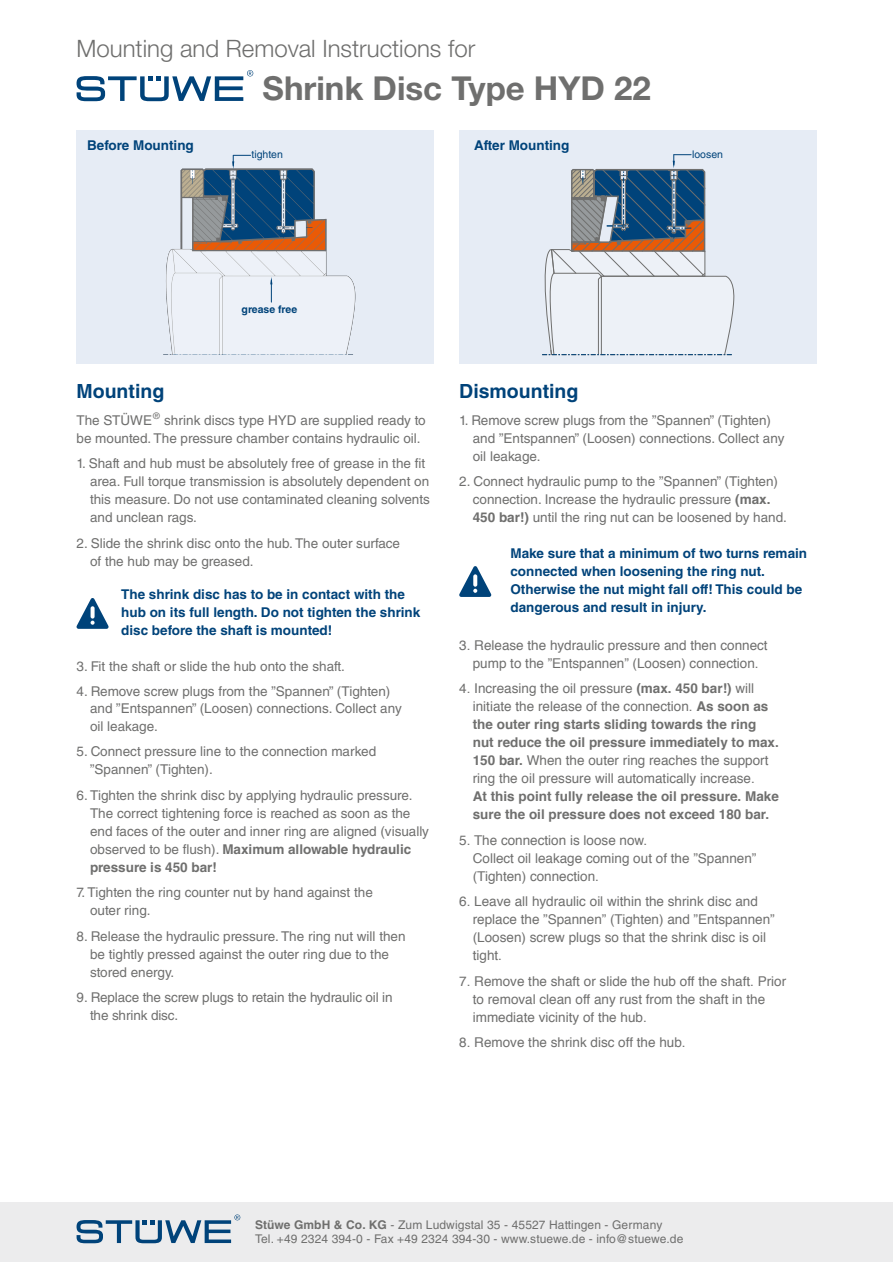
<style>
.page{position:relative;width:893px;height:1263px;background:#fff}
.page>*{position:absolute;margin:0;border:0;box-sizing:border-box;transform-origin:0 0}
.t1{font:700 33px "Helvetica Neue LT Std";color:#6f6f6e}
.t2{font:300 24px "Helvetica Neue LT Std";color:#6f6f6e}
.t3{font:700 19.5px "Helvetica LT Std";color:#00437a}
.t4{font:13.5px/18px "Helvetica LT Std";color:#6f6f6e}
.t5{font:13.5px/18px "Helvetica";color:#6f6f6e}
.t6{font:700 13.5px/18px "Helvetica LT Std";color:#00437a}
.t7{font:700 13.5px/18px "Helvetica";color:#6f6f6e}
.t8{font:12px/14.4px "Helvetica LT Std";letter-spacing:.01em;color:#6f6f6e}
.t9{font:10.5px "Helvetica LT Std";color:#00437a}
.t10{font:700 10.5px "Helvetica LT Std";color:#00437a}
.s1{font-weight:700}
</style>
<div class="page">
<svg style="left:77px;top:70px;width:176px;height:31px"></svg>
<div style="left:0;top:1202px;width:893px;height:60px;background:#ececed"></div>
<svg style="left:77px;top:1214px;width:163px;height:29px"></svg>
<div style="left:77px;top:130px;width:357px;height:234px;background:#e6ecf5"></div>
<div style="left:459px;top:130px;width:357px;height:234px;background:#e6ecf5"></div>
<img style="left:163px;top:168px;width:193px;height:187px">
<svg style="left:270px;top:277px;width:2px;height:25px"></svg>
<svg style="left:232px;top:155px;width:19px;height:14px"></svg>
<svg style="left:542px;top:154px;width:193px;height:201px"></svg>
<svg style="left:76px;top:598px;width:33px;height:31px"></svg>
<svg style="left:459px;top:566px;width:32px;height:31px"></svg>
<h2 class="t2" style="left:77px;top:34px;width:400px">Mounting and Removal Instructions for</h2>
<h1 class="t1" style="left:263px;top:68px;width:390px">Shrink Disc Type HYD 22</h1>
<p class="t6" style="left:87px;top:136px;width:108px">Before Mounting</p>
<p class="t6" style="left:474px;top:136px;width:97px">After Mounting</p>
<p class="t9" style="left:252px;top:148px;width:33px">tighten</p>
<p class="t9" style="left:692px;top:148px;width:32px">loosen</p>
<p class="t10" style="left:242px;top:303px;width:57px">grease free</p>
<h3 class="t3" style="left:77px;top:379px;width:89px">Mounting</h3>
<p class="t4" style="left:77px;top:411px;width:351px">The STÜWE<sup>®</sup> shrink discs type HYD are supplied ready to be mounted. The pressure chamber contains hydraulic oil.</p>
<p class="t4" style="left:90px;top:454px;width:341px;text-indent:-14px">1. Shaft and hub must be absolutely free of grease in the fit area. Full torque transmission is absolutely dependent on this measure. Do not use contaminated cleaning solvents and unclean rags.</p>
<p class="t4" style="left:90px;top:534px;width:312px;text-indent:-14px">2. Slide the shrink disc onto the hub. The outer surface of the hub may be greased.</p>
<p class="t6" style="left:121px;top:585px;width:301px">The shrink disc has to be in contact with the hub on its full length. Do not tighten the shrink disc before the shaft is mounted!</p>
<p class="t4" style="left:77px;top:657px;width:270px">3. Fit the shaft or slide the hub onto the shaft.</p>
<p class="t4" style="left:90px;top:683px;width:313px;line-height:16.5px;text-indent:-14px">4. Remove screw plugs from the ”Spannen” (Tighten) and ”Entspannen” (Loosen) connections. Collect any</p>
<p class="t4" style="left:90px;top:717px;width:69px">oil leakage.</p>
<p class="t4" style="left:90px;top:742px;width:288px;text-indent:-14px">5. Connect pressure line to the connection marked ”Spannen” (Tighten).</p>
<p class="t4" style="left:90px;top:786px;width:340px;text-indent:-14px">6. Tighten the shrink disc by applying hydraulic pressure.<br>The correct tightening force is reached as soon as the end faces of the outer and inner ring are aligned (visually observed to be flush). <span class="s1">Maximum allowable hydraulic pressure is 450 bar!</span></p>
<p class="t4" style="left:90px;top:883px;width:284px;text-indent:-14px">7. Tighten the ring counter nut by hand against the outer ring.</p>
<p class="t4" style="left:90px;top:927px;width:317px;text-indent:-14px">8. Release the hydraulic pressure. The ring nut will then be tightly pressed against the outer ring due to the stored energy.</p>
<p class="t4" style="left:90px;top:988px;width:304px;text-indent:-14px">9. Replace the screw plugs to retain the hydraulic oil in the shrink disc.</p>
<h3 class="t3" style="left:459px;top:379px;width:121px">Dismounting</h3>
<p class="t4" style="left:473px;top:411px;width:313px;text-indent:-14px">1. Remove screw plugs from the ”Spannen” (Tighten) and ”Entspannen” (Loosen) connections. Collect any oil leakage.</p>
<p class="t4" style="left:473px;top:472px;width:316px;text-indent:-14px">2. Connect hydraulic pump to the ”Spannen” (Tighten) connection. Increase the hydraulic pressure <span class="s1">(max.<br>450 bar!)</span> until the ring nut can be loosened by hand.</p>
<p class="t6" style="left:510px;top:544px;width:298px">Make sure that a minimum of two turns remain connected when loosening the ring nut.<br>Otherwise the nut might fall off! This could be dangerous and result in injury.</p>
<p class="t5" style="left:459px;top:636px;width:310px;text-align:center">3. Release the hydraulic pressure and then connect pump to the ”Entspannen” (Loosen) connection.</p>
<p class="t5" style="left:473px;top:680px;width:308px;text-indent:-14px">4. Increasing the oil pressure <span class="s1">(max. 450 bar!)</span> will initiate the release of the connection. <span class="s1">As soon as the outer ring starts sliding towards the ring nut reduce the oil pressure immediately to max.<br>150 bar.</span> When the outer ring reaches the support ring the oil pressure will automatically increase.</p>
<p class="t7" style="left:473px;top:788px;width:308px">At this point fully release the oil pressure. Make sure the oil pressure does not exceed 180 bar.</p>
<p class="t5" style="left:473px;top:831px;width:285px;text-indent:-14px">5. The connection is loose now.<br>Collect oil leakage coming out of the ”Spannen” (Tighten) connection.</p>
<p class="t5" style="left:473px;top:893px;width:303px;text-indent:-14px">6. Leave all hydraulic oil within the shrink disc and replace the ”Spannen” (Tighten) and ”Entspannen” (Loosen) screw plugs so that the shrink disc is oil tight.</p>
<p class="t5" style="left:473px;top:972px;width:315px;text-indent:-14px">7. Remove the shaft or slide the hub off the shaft. Prior to removal clean off any rust from the shaft in the immediate vicinity of the hub.</p>
<p class="t5" style="left:459px;top:1034px;width:228px">8. Remove the shrink disc off the hub.</p>
<p class="t8" style="left:255px;top:1217px;width:430px"><span class="s1">Stüwe GmbH &amp; Co. KG</span> - Zum Ludwigstal 35 - 45527 Hattingen - Germany<br>Tel. +49 2324 394-0 - Fax +49 2324 394-30 - www.stuewe.de - info@stuewe.de</p>
</div>
